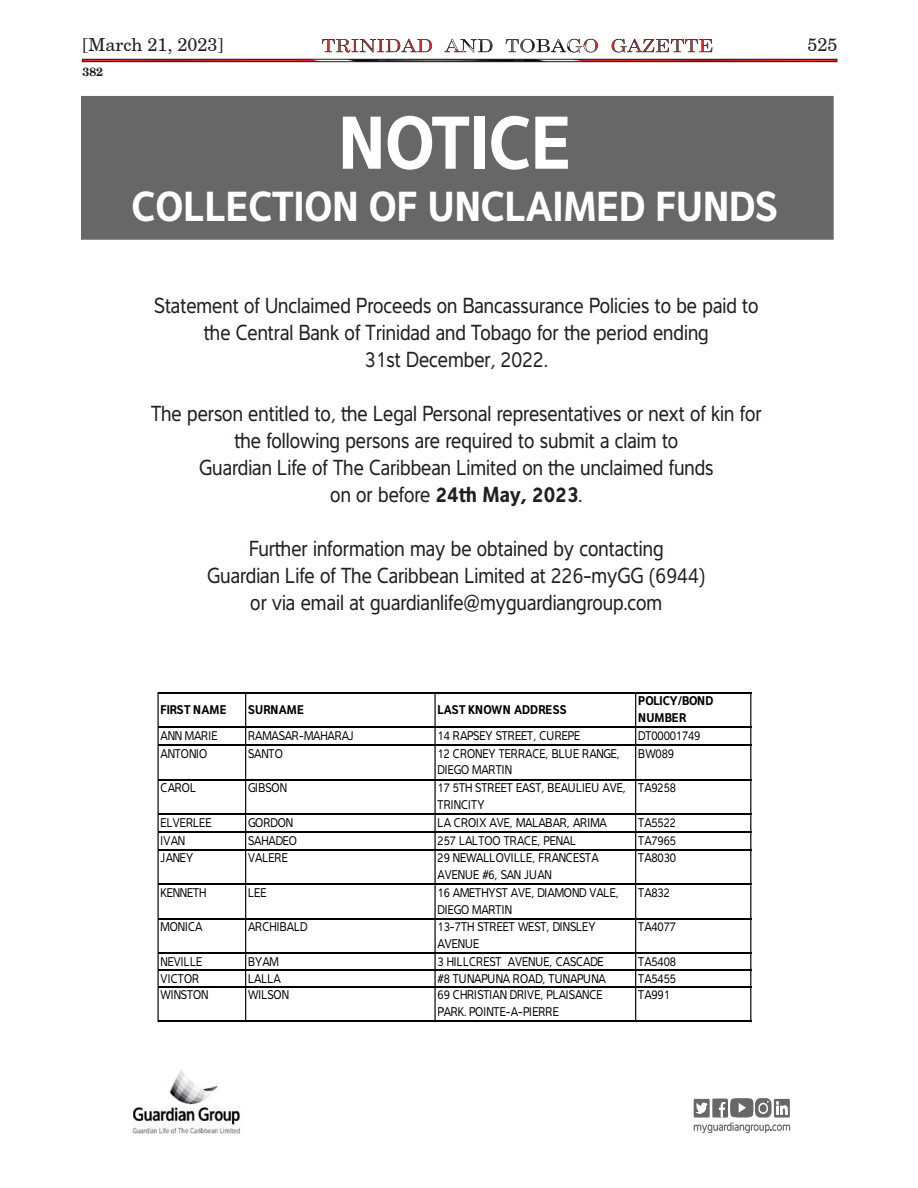
<style>
.page{position:relative;width:918px;height:1188px;background:#fff}
.page>*{position:absolute;margin:0;border:0;box-sizing:border-box;transform-origin:0 0}
.t1{font:700 77.25px "Interval Pro";color:#fff;scale:.86 1}
.t2{font:700 43.5px "Interval Pro";color:#fff;scale:.86 1}
.t3{font:22.5px/27px "Interval Pro";color:#231f20;text-align:center;scale:.86 1}
.t4{font:18px "New Century Schoolbook";color:#231f20}
.t5{font:13.05px/16.6px "Interval Pro";letter-spacing:-.015em;color:#000;scale:.86 1}
.t6{font:13.05px/16.6px "Interval Pro";letter-spacing:.01em;color:#000;scale:.86 1}
.t7{font:13.05px/16.6px "Interval Pro";letter-spacing:.015em;color:#000;scale:.86 1}
.t8{font:700 13.05px/16.6px "Interval Pro";letter-spacing:.005em;color:#000;scale:.86 1}
.t9{font:700 13.05px "Interval Pro";letter-spacing:.025em;color:#000;scale:.86 1}
.t10{font:13.05px "Interval Pro";letter-spacing:.025em;color:#000;scale:.86 1}
.t11{font:13.05px "Interval Pro";letter-spacing:.02em;color:#000;scale:.86 1}
.t12{font:700 12px "New Century Schlbk";color:#231f20}
.s1{font-weight:700}
</style>
<div class="page">
<div style="left:81px;top:96px;width:753px;height:144px;background:#676767"></div>
<img style="left:176px;top:1070px;width:9px;height:8px">
<hr style="left:157px;top:988px;width:2px;height:32px;background:#000">
<svg style="left:157px;top:953px;width:2px;height:35px"></svg>
<hr style="left:157px;top:920px;width:2px;height:33px;background:#000">
<hr style="left:157px;top:885px;width:2px;height:33px;background:#000">
<hr style="left:157px;top:851px;width:2px;height:33px;background:#000">
<svg style="left:157px;top:813px;width:2px;height:38px"></svg>
<hr style="left:157px;top:781px;width:2px;height:32px;background:#000">
<hr style="left:157px;top:746px;width:2px;height:33px;background:#000">
<svg style="left:157px;top:727px;width:2px;height:19px"></svg>
<hr style="left:157px;top:694px;width:2px;height:33px;background:#000">
<hr style="left:245px;top:988px;width:1px;height:32px;background:#000">
<svg style="left:245px;top:954px;width:1px;height:32px"></svg>
<hr style="left:245px;top:920px;width:1px;height:33px;background:#000">
<hr style="left:245px;top:885px;width:1px;height:33px;background:#000">
<hr style="left:245px;top:851px;width:1px;height:33px;background:#000">
<svg style="left:245px;top:815px;width:1px;height:34px"></svg>
<hr style="left:245px;top:781px;width:1px;height:32px;background:#000">
<hr style="left:245px;top:746px;width:1px;height:33px;background:#000">
<svg style="left:245px;top:728px;width:1px;height:17px"></svg>
<hr style="left:245px;top:694px;width:1px;height:33px;background:#000">
<hr style="left:434px;top:988px;width:2px;height:32px;background:#000">
<svg style="left:434px;top:954px;width:2px;height:32px"></svg>
<hr style="left:434px;top:920px;width:2px;height:33px;background:#000">
<hr style="left:434px;top:885px;width:2px;height:33px;background:#000">
<hr style="left:434px;top:851px;width:2px;height:33px;background:#000">
<svg style="left:434px;top:815px;width:2px;height:34px"></svg>
<hr style="left:434px;top:781px;width:2px;height:32px;background:#000">
<hr style="left:434px;top:746px;width:2px;height:33px;background:#000">
<svg style="left:434px;top:728px;width:2px;height:17px"></svg>
<hr style="left:434px;top:694px;width:2px;height:33px;background:#000">
<hr style="left:158px;top:692px;width:477px;height:2px;background:#000">
<hr style="left:158px;top:727px;width:477px;height:1px;background:#000">
<hr style="left:158px;top:745px;width:477px;height:1px;background:#000">
<hr style="left:158px;top:779px;width:477px;height:2px;background:#000">
<hr style="left:158px;top:813px;width:477px;height:2px;background:#000">
<hr style="left:158px;top:831px;width:477px;height:2px;background:#000">
<hr style="left:158px;top:849px;width:477px;height:2px;background:#000">
<hr style="left:158px;top:884px;width:477px;height:1px;background:#000">
<hr style="left:158px;top:918px;width:477px;height:2px;background:#000">
<hr style="left:158px;top:953px;width:477px;height:1px;background:#000">
<hr style="left:158px;top:969px;width:477px;height:2px;background:#000">
<hr style="left:158px;top:986px;width:477px;height:2px;background:#000">
<hr style="left:158px;top:1020px;width:477px;height:2px;background:#000">
<hr style="left:635px;top:988px;width:1px;height:32px;background:#000">
<svg style="left:635px;top:953px;width:1px;height:35px"></svg>
<hr style="left:635px;top:920px;width:1px;height:33px;background:#000">
<hr style="left:635px;top:885px;width:1px;height:33px;background:#000">
<hr style="left:635px;top:851px;width:1px;height:33px;background:#000">
<svg style="left:635px;top:813px;width:1px;height:38px"></svg>
<hr style="left:635px;top:781px;width:1px;height:32px;background:#000">
<hr style="left:635px;top:746px;width:1px;height:33px;background:#000">
<svg style="left:635px;top:727px;width:1px;height:19px"></svg>
<hr style="left:635px;top:694px;width:1px;height:33px;background:#000">
<hr style="left:750px;top:988px;width:1px;height:32px;background:#000">
<svg style="left:750px;top:954px;width:1px;height:32px"></svg>
<hr style="left:750px;top:920px;width:1px;height:33px;background:#000">
<hr style="left:750px;top:885px;width:1px;height:33px;background:#000">
<hr style="left:750px;top:851px;width:1px;height:33px;background:#000">
<svg style="left:750px;top:815px;width:1px;height:34px"></svg>
<hr style="left:750px;top:781px;width:1px;height:32px;background:#000">
<hr style="left:750px;top:746px;width:1px;height:33px;background:#000">
<svg style="left:750px;top:728px;width:1px;height:17px"></svg>
<hr style="left:750px;top:694px;width:1px;height:33px;background:#000">
<hr style="left:636px;top:692px;width:115px;height:2px;background:#000">
<hr style="left:636px;top:727px;width:115px;height:1px;background:#000">
<hr style="left:636px;top:745px;width:115px;height:1px;background:#000">
<hr style="left:636px;top:779px;width:115px;height:2px;background:#000">
<hr style="left:636px;top:813px;width:115px;height:2px;background:#000">
<hr style="left:636px;top:831px;width:115px;height:2px;background:#000">
<hr style="left:636px;top:849px;width:115px;height:2px;background:#000">
<hr style="left:636px;top:884px;width:115px;height:1px;background:#000">
<hr style="left:636px;top:918px;width:115px;height:2px;background:#000">
<hr style="left:636px;top:953px;width:115px;height:1px;background:#000">
<hr style="left:636px;top:969px;width:115px;height:2px;background:#000">
<hr style="left:636px;top:986px;width:115px;height:2px;background:#000">
<hr style="left:636px;top:1020px;width:115px;height:2px;background:#000">
<div style="left:133px;top:191px;width:644px;height:30px;background:#676767"></div>
<div style="left:432px;top:116px;width:136px;height:54px;background:#676767"></div>
<div style="left:343px;top:116px;width:89px;height:54px;background:#676767"></div>
<img style="left:132px;top:1078px;width:108px;height:56px">
<svg style="left:694px;top:1098px;width:96px;height:36px"></svg>
<div style="left:82px;top:59px;width:755px;height:3px;border:1px solid #231f20"></div>
<svg style="left:322px;top:39px;width:390px;height:14px"></svg>
<p class="t4" style="left:82px;top:37px;width:143px">[March 21, 2023]</p>
<p class="t4" style="left:807px;top:37px;width:32px">525</p>
<p class="t12" style="left:82px;top:64px;width:22px">382</p>
<h1 class="t1" style="left:339px;top:117px;width:272px">NOTICE</h1>
<h2 class="t2" style="left:132px;top:192px;width:753px">COLLECTION OF UNCLAIMED FUNDS</h2>
<p class="t3" style="left:154px;top:294px;width:704px">Statement of Unclaimed Proceeds on Bancassurance Policies to be paid to</p>
<p class="t3" style="left:365px;top:348px;width:214px">31st December, 2022.</p>
<p class="t3" style="left:151px;top:402px;width:711px">The person entitled to, the Legal Personal representatives or next of kin for the following persons are required to submit a claim to<br>Guardian Life of The Caribbean Limited on the unclaimed funds<br>on or before <span class="s1">24th May, 2023</span>.</p>
<p class="t3" style="left:207px;top:537px;width:581px">Further information may be obtained by contacting<br>Guardian Life of The Caribbean Limited at 226-myGG (6944) or via email at guardianlife@myguardiangroup.com</p>
<p class="t3" style="left:204px;top:321px;width:589px">the Central Bank of Trinidad and Tobago for the period ending</p>
<p class="t8" style="left:161px;top:703px;width:78px">FIRST NAME</p>
<p class="t8" style="left:248px;top:703px;width:66px">SURNAME</p>
<p class="t9" style="left:438px;top:705px;width:152px">LAST KNOWN ADDRESS</p>
<p class="t5" style="left:161px;top:728px;width:68px">ANN MARIE</p>
<p class="t5" style="left:248px;top:728px;width:124px">RAMASAR-MAHARAJ</p>
<p class="t5" style="left:438px;top:728px;width:167px">14 RAPSEY STREET, CUREPE</p>
<p class="t5" style="left:161px;top:746px;width:56px">ANTONIO</p>
<p class="t5" style="left:248px;top:746px;width:42px">SANTO</p>
<p class="t6" style="left:438px;top:746px;width:213px">12 CRONEY TERRACE, BLUE RANGE,<br>DIEGO MARTIN</p>
<p class="t5" style="left:161px;top:781px;width:43px">CAROL</p>
<p class="t5" style="left:248px;top:781px;width:47px">GIBSON</p>
<p class="t7" style="left:438px;top:781px;width:220px">17 5TH STREET EAST, BEAULIEU AVE,<br>TRINCITY</p>
<p class="t7" style="left:161px;top:815px;width:61px">ELVERLEE</p>
<p class="t5" style="left:248px;top:815px;width:54px">GORDON</p>
<p class="t7" style="left:438px;top:815px;width:199px">LA CROIX AVE, MALABAR, ARIMA</p>
<p class="t5" style="left:161px;top:833px;width:30px">IVAN</p>
<p class="t5" style="left:248px;top:833px;width:58px">SAHADEO</p>
<p class="t5" style="left:438px;top:833px;width:162px">257 LALTOO TRACE, PENAL</p>
<p class="t5" style="left:161px;top:851px;width:39px">JANEY</p>
<p class="t5" style="left:248px;top:851px;width:48px">VALERE</p>
<p class="t5" style="left:438px;top:851px;width:189px">29 NEWALLOVILLE, FRANCESTA<br>AVENUE #6, SAN JUAN</p>
<p class="t5" style="left:161px;top:886px;width:55px">KENNETH</p>
<p class="t5" style="left:248px;top:886px;width:23px">LEE</p>
<p class="t5" style="left:438px;top:886px;width:212px">16 AMETHYST AVE, DIAMOND VALE,<br>DIEGO MARTIN</p>
<p class="t5" style="left:161px;top:920px;width:50px">MONICA</p>
<p class="t10" style="left:248px;top:923px;width:71px">ARCHIBALD</p>
<p class="t5" style="left:438px;top:920px;width:185px">13-7TH STREET WEST, DINSLEY<br>AVENUE</p>
<p class="t11" style="left:161px;top:957px;width:50px">NEVILLE</p>
<p class="t5" style="left:248px;top:954px;width:37px">BYAM</p>
<p class="t5" style="left:438px;top:954px;width:195px">3 HILLCREST AVENUE, CASCADE</p>
<p class="t5" style="left:161px;top:971px;width:46px">VICTOR</p>
<p class="t5" style="left:248px;top:971px;width:40px">LALLA</p>
<p class="t5" style="left:438px;top:971px;width:197px">#8 TUNAPUNA ROAD, TUNAPUNA</p>
<p class="t5" style="left:161px;top:988px;width:58px">WINSTON</p>
<p class="t5" style="left:248px;top:988px;width:49px">WILSON</p>
<p class="t6" style="left:438px;top:988px;width:194px">69 CHRISTIAN DRIVE, PLAISANCE<br>PARK. POINTE-A-PIERRE</p>
<p class="t8" style="left:638px;top:694px;width:89px">POLICY/BOND<br>NUMBER</p>
<p class="t5" style="left:638px;top:728px;width:74px;line-height:17.9px">DT00001749<br>BW089</p>
<p class="t5" style="left:638px;top:781px;width:46px">TA9258</p>
<p class="t5" style="left:638px;top:815px;width:46px;line-height:17.9px;text-align:justify">TA5522<br>TA7965<br>TA8030</p>
<p class="t5" style="left:638px;top:886px;width:38px">TA832</p>
<p class="t5" style="left:638px;top:920px;width:46px">TA4077</p>
<p class="t5" style="left:638px;top:954px;width:46px;text-align:justify">TA5408<br>TA5455<br>TA991</p>
</div>
